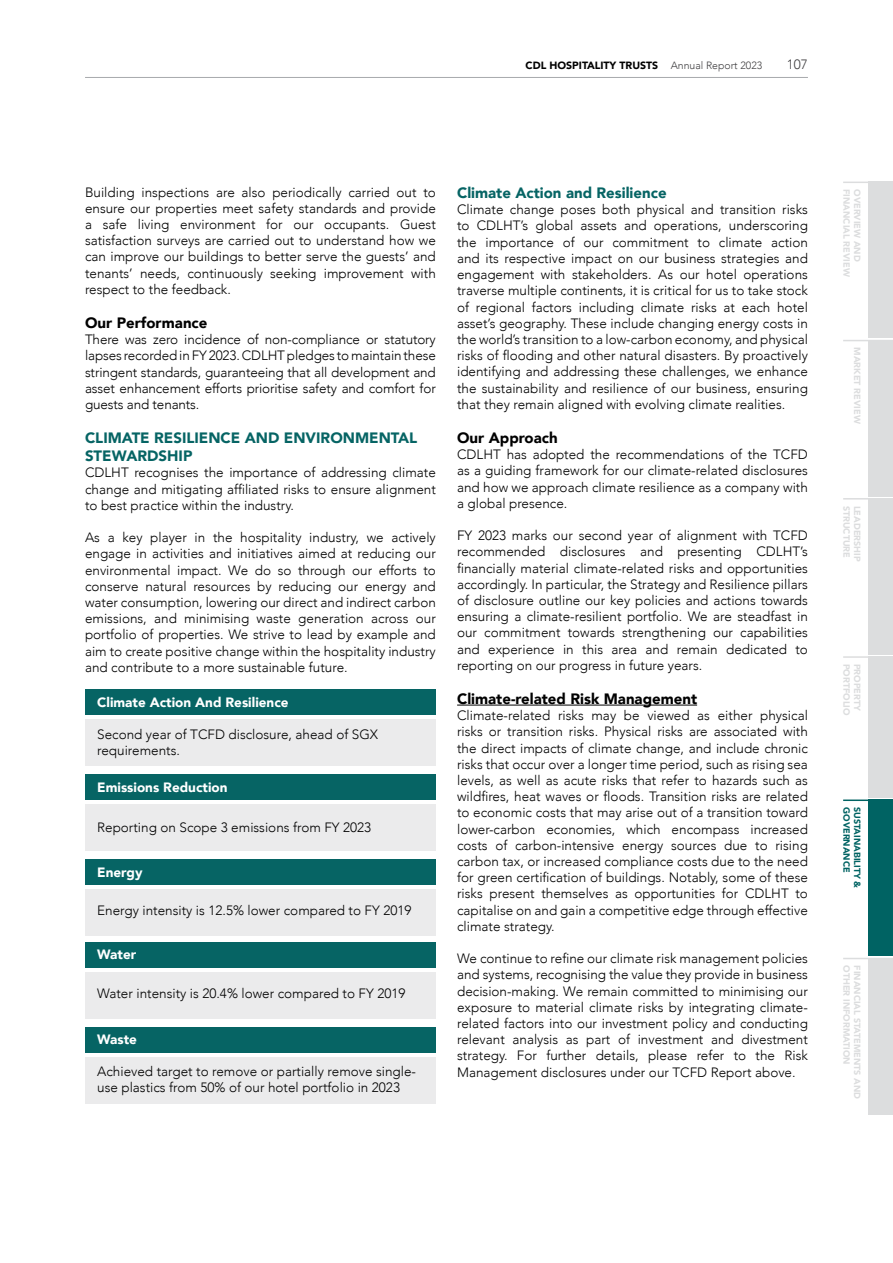
<style>
.page{position:relative;width:893px;height:1263px;background:#fff}
.page>*{position:absolute;margin:0;border:0;box-sizing:border-box;transform-origin:0 0}
.t1{font:900 15px/18px "Avenir";color:#066464}
.t2{font:900 15px "Avenir";color:#000}
.t3{font:300 13.5px/16.2px "Avenir";color:#000;text-align:justify}
.t4{font:900 13.5px "Avenir";color:#fff}
.t5{font:300 13.5px "Avenir";color:#414042}
.t6{font:900 10.5px "Avenir";color:#000}
.t7{font:900 9px "Avenir";color:#dcddde}
.t8{font:900 9px "Avenir";color:#006363}
.s1{font-weight:300;color:#414042}
</style>
<div class="page">
<hr style="left:85px;top:77px;width:723px;height:1px;background:#a7a9ac">
<div style="left:868px;top:656px;width:25px;height:142px;background:#dcddde"></div>
<hr style="left:843px;top:656px;width:50px;height:2px;background:#dcddde">
<div style="left:868px;top:799px;width:25px;height:157px;background:#006363"></div>
<div style="left:868px;top:958px;width:25px;height:156px;background:#dcddde"></div>
<hr style="left:843px;top:799px;width:50px;height:2px;background:#006363">
<hr style="left:843px;top:958px;width:50px;height:1px;background:#dcddde">
<div style="left:868px;top:182px;width:25px;height:156px;background:#dcddde"></div>
<hr style="left:843px;top:182px;width:50px;height:1px;background:#dcddde">
<div style="left:868px;top:498px;width:25px;height:157px;background:#dcddde"></div>
<hr style="left:843px;top:498px;width:50px;height:1px;background:#dcddde">
<div style="left:868px;top:340px;width:25px;height:156px;background:#dcddde"></div>
<hr style="left:843px;top:340px;width:50px;height:1px;background:#dcddde">
<div style="left:85px;top:689px;width:351px;height:26px;background:#066464"></div>
<div style="left:85px;top:719px;width:351px;height:47px;background:#ebebec"></div>
<div style="left:85px;top:889px;width:351px;height:47px;background:#ebebec"></div>
<div style="left:85px;top:774px;width:351px;height:26px;background:#066464"></div>
<div style="left:85px;top:804px;width:351px;height:47px;background:#ebebec"></div>
<div style="left:85px;top:942px;width:351px;height:26px;background:#066464"></div>
<div style="left:85px;top:972px;width:351px;height:47px;background:#ebebec"></div>
<div style="left:85px;top:1027px;width:351px;height:26px;background:#066464"></div>
<div style="left:85px;top:1057px;width:351px;height:47px;background:#ebebec"></div>
<div style="left:85px;top:859px;width:351px;height:26px;background:#066464"></div>
<hr style="left:457px;top:705px;width:240px;height:1px;background:#000">
<p class="t6" style="left:526px;top:56px;width:238px">CDL HOSPITALITY TRUSTS <span class="s1">Annual Report 2023</span></p>
<p class="t5" style="left:787px;top:56px;width:23px">107</p>
<p class="t3" style="left:85px;top:184px;width:352px">Building inspections are also periodically carried out to ensure our properties meet safety standards and provide a safe living environment for our occupants. Guest satisfaction surveys are carried out to understand how we can improve our buildings to better serve the guests’ and tenants’ needs, continuously seeking improvement with respect to the feedback.</p>
<p class="t2" style="left:85px;top:310px;width:124px">Our Performance</p>
<p class="t3" style="left:85px;top:331px;width:352px">There was zero incidence of non-compliance or statutory lapses recorded in FY 2023. CDLHT pledges to maintain these stringent standards, guaranteeing that all development and asset enhancement efforts prioritise safety and comfort for guests and tenants.</p>
<p class="t1" style="left:85px;top:429px;width:334px">CLIMATE RESILIENCE AND ENVIRONMENTAL<br>STEWARDSHIP</p>
<p class="t3" style="left:85px;top:465px;width:352px">CDLHT recognises the importance of addressing climate change and mitigating affiliated risks to ensure alignment to best practice within the industry.</p>
<p class="t3" style="left:85px;top:529px;width:352px">As a key player in the hospitality industry, we actively engage in activities and initiatives aimed at reducing our environmental impact. We do so through our efforts to conserve natural resources by reducing our energy and water consumption, lowering our direct and indirect carbon emissions, and minimising waste generation across our portfolio of properties. We strive to lead by example and aim to create positive change within the hospitality industry and contribute to a more sustainable future.</p>
<p class="t4" style="left:97px;top:690px;width:193px">Climate Action And Resilience</p>
<p class="t3" style="left:97px;top:726px;width:282px">Second year of TCFD disclosure, ahead of SGX requirements.</p>
<p class="t4" style="left:97px;top:775px;width:132px">Emissions Reduction</p>
<p class="t3" style="left:97px;top:819px;width:276px">Reporting on Scope 3 emissions from FY 2023</p>
<p class="t4" style="left:97px;top:861px;width:47px">Energy</p>
<p class="t3" style="left:97px;top:903px;width:316px">Energy intensity is 12.5% lower compared to FY 2019</p>
<p class="t4" style="left:97px;top:943px;width:40px">Water</p>
<p class="t3" style="left:97px;top:986px;width:310px">Water intensity is 20.4% lower compared to FY 2019</p>
<p class="t4" style="left:97px;top:1028px;width:41px">Waste</p>
<p class="t3" style="left:97px;top:1063px;width:320px">Achieved target to remove or partially remove single&shy;use plastics from 50% of our hotel portfolio in 2023</p>
<p class="t1" style="left:457px;top:183px;width:211px">Climate Action and Resilience</p>
<p class="t3" style="left:457px;top:202px;width:352px">Climate change poses both physical and transition risks to CDLHT’s global assets and operations, underscoring the importance of our commitment to climate action and its respective impact on our business strategies and engagement with stakeholders. As our hotel operations traverse multiple continents, it is critical for us to take stock of regional factors including climate risks at each hotel asset’s geography. These include changing energy costs in the world’s transition to a low-carbon economy, and physical risks of flooding and other natural disasters. By proactively identifying and addressing these challenges, we enhance the sustainability and resilience of our business, ensuring that they remain aligned with evolving climate realities.</p>
<p class="t2" style="left:457px;top:425px;width:102px">Our Approach</p>
<p class="t3" style="left:457px;top:446px;width:352px">CDLHT has adopted the recommendations of the TCFD as a guiding framework for our climate-related disclosures and how we approach climate resilience as a company with a global presence.</p>
<p class="t3" style="left:457px;top:527px;width:352px">FY 2023 marks our second year of alignment with TCFD recommended disclosures and presenting CDLHT’s financially material climate-related risks and opportunities accordingly. In particular, the Strategy and Resilience pillars of disclosure outline our key policies and actions towards ensuring a climate-resilient portfolio. We are steadfast in our commitment towards strengthening our capabilities and experience in this area and remain dedicated to reporting on our progress in future years.</p>
<p class="t2" style="left:457px;top:686px;width:241px">Climate-related Risk Management</p>
<p class="t3" style="left:457px;top:707px;width:352px">Climate-related risks may be viewed as either physical risks or transition risks. Physical risks are associated with the direct impacts of climate change, and include chronic risks that occur over a longer time period, such as rising sea levels, as well as acute risks that refer to hazards such as wildfires, heat waves or floods. Transition risks are related to economic costs that may arise out of a transition toward lower-carbon economies, which encompass increased costs of carbon-intensive energy sources due to rising carbon tax, or increased compliance costs due to the need for green certification of buildings. Notably, some of these risks present themselves as opportunities for CDLHT to capitalise on and gain a competitive edge through effective climate strategy.</p>
<p class="t3" style="left:457px;top:950px;width:352px">We continue to refine our climate risk management policies and systems, recognising the value they provide in business decision-making. We remain committed to minimising our exposure to material climate risks by integrating climate&shy;related factors into our investment policy and conducting relevant analysis as part of investment and divestment strategy. For further details, please refer to the Risk Management disclosures under our TCFD Report above.</p>
<p class="t7" style="left:854px;top:189px;width:89px;rotate:90deg">FINANCIAL REVIEW</p>
<p class="t7" style="left:865px;top:189px;width:74px;rotate:90deg">OVERVIEW AND</p>
<p class="t7" style="left:865px;top:347px;width:78px;rotate:90deg">MARKET REVIEW</p>
<p class="t7" style="left:854px;top:505px;width:54px;rotate:90deg">STRUCTURE</p>
<p class="t7" style="left:865px;top:505px;width:57px;rotate:90deg">LEADERSHIP</p>
<p class="t7" style="left:854px;top:664px;width:53px;rotate:90deg">PORTFOLIO</p>
<p class="t7" style="left:865px;top:664px;width:49px;rotate:90deg">PROPERTY</p>
<p class="t8" style="left:854px;top:807px;width:67px;rotate:90deg">GOVERNANCE</p>
<p class="t8" style="left:865px;top:807px;width:83px;rotate:90deg">SUSTAINABILITY &amp;</p>
<p class="t7" style="left:854px;top:965px;width:101px;rotate:90deg">OTHER INFORMATION</p>
<p class="t7" style="left:865px;top:965px;width:135px;rotate:90deg">FINANCIAL STATEMENTS AND</p>
</div>
